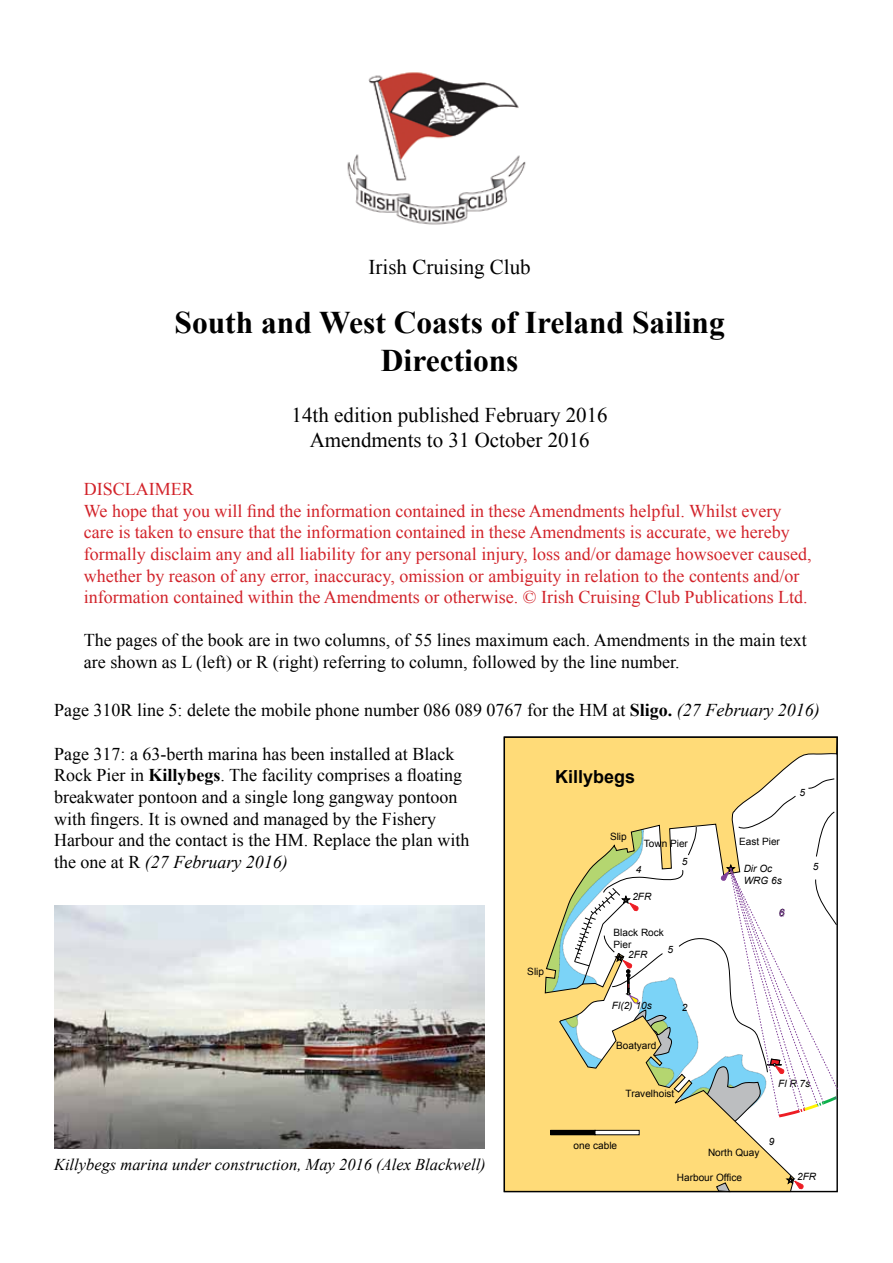
<style>
.page{position:relative;width:893px;height:1263px;background:#fff}
.page>*{position:absolute;margin:0;border:0;box-sizing:border-box;transform-origin:0 0}
.t1{font:700 31.5px/37.8px "Times New Roman";color:#000;text-align:center}
.t2{font:21px/25.2px "Times New Roman";color:#000;text-align:center}
.t3{font:18px/21.6px "Times New Roman";color:#000}
.t4{font:18px/21.6px "Times New Roman";color:#d2232a}
.t5{font:700 18px "Arial";color:#000}
.t6{font:italic 16.5px "Times New Roman";color:#000}
.t7{font:10.05px/12.1px "Arial";color:#000}
.t8{font:italic 10.05px/12.1px "Arial";color:#000}
.s1{font-weight:700}
.s2{font-style:italic}
</style>
<div class="page">
<img style="left:347px;top:72px;width:179px;height:153px">
<svg style="left:506px;top:738px;width:330px;height:452px"></svg>
<svg style="left:716px;top:1183px;width:14px;height:9px"></svg>
<div style="left:551px;top:1130px;width:44px;height:5px;background:#000"></div>
<svg style="left:786px;top:1175px;width:18px;height:14px"></svg>
<svg style="left:574px;top:864px;width:264px;height:285px"></svg>
<img style="left:54px;top:906px;width:431px;height:242px">
<p class="t2" style="left:369px;top:254px;width:164px">Irish Cruising Club</p>
<h1 class="t1" style="left:175px;top:303px;width:552px">South and West Coasts of Ireland Sailing<br>Directions</h1>
<p class="t2" style="left:292px;top:402px;width:318px">14th edition published February 2016<br>Amendments to 31 October 2016</p>
<p class="t4" style="left:84px;top:478px;width:729px">DISCLAIMER<br>We hope that you will find the information contained in these Amendments helpful. Whilst every care is taken to ensure that the information contained in these Amendments is accurate, we hereby formally disclaim any and all liability for any personal injury, loss and/or damage howsoever caused, whether by reason of any error, inaccuracy, omission or ambiguity in relation to the contents and/or information contained within the Amendments or otherwise. © Irish Cruising Club Publications Ltd.</p>
<p class="t3" style="left:84px;top:629px;width:724px">The pages of the book are in two columns, of 55 lines maximum each. Amendments in the main text are shown as L (left) or R (right) referring to column, followed by the line number.</p>
<p class="t3" style="left:54px;top:699px;width:767px">Page 310R line 5: delete the mobile phone number 086 089 0767 for the HM at <span class="s1">Sligo.</span> <span class="s2">(27 February 2016)</span></p>
<p class="t3" style="left:54px;top:743px;width:417px">Page 317: a 63-berth marina has been installed at Black Rock Pier in <span class="s1">Killybegs</span>. The facility comprises a floating breakwater pontoon and a single long gangway pontoon with fingers. It is owned and managed by the Fishery Harbour and the contact is the HM. Replace the plan with the one at R <span class="s2">(27 February 2016)</span></p>
<p class="t6" style="left:54px;top:1153px;width:433px">Killybegs marina under construction, May 2016 (Alex Blackwell)</p>
<p class="t5" style="left:555px;top:765px;width:81px">Killybegs</p>
<p class="t7" style="left:527px;top:965px;width:18px">Slip</p>
<p class="t7" style="left:610px;top:831px;width:18px">Slip</p>
<p class="t7" style="left:644px;top:838px;width:46px">Town Pier</p>
<p class="t8" style="left:636px;top:863px;width:7px">4</p>
<p class="t8" style="left:682px;top:856px;width:7px">5</p>
<p class="t8" style="left:632px;top:890px;width:21px">2FR</p>
<p class="t7" style="left:614px;top:927px;width:52px">Black Rock<br>Pier</p>
<p class="t8" style="left:667px;top:943px;width:7px">5</p>
<p class="t8" style="left:628px;top:949px;width:21px">2FR</p>
<p class="t8" style="left:612px;top:999px;width:41px">Fl(2) 10s</p>
<p class="t8" style="left:682px;top:1002px;width:7px">2</p>
<p class="t7" style="left:616px;top:1040px;width:42px">Boatyard</p>
<p class="t7" style="left:626px;top:1087px;width:50px">Travelhoist</p>
<p class="t8" style="left:800px;top:786px;width:7px">5</p>
<p class="t7" style="left:739px;top:836px;width:42px">East Pier</p>
<p class="t8" style="left:744px;top:863px;width:40px">Dir Oc<br>WRG 6s</p>
<p class="t8" style="left:779px;top:907px;width:7px">6</p>
<p class="t8" style="left:813px;top:861px;width:7px">5</p>
<p class="t8" style="left:778px;top:1078px;width:33px">Fl R 7s</p>
<p class="t7" style="left:574px;top:1140px;width:45px">one cable</p>
<p class="t7" style="left:708px;top:1147px;width:53px">North Quay</p>
<p class="t7" style="left:677px;top:1171px;width:67px">Harbour Office</p>
<p class="t8" style="left:769px;top:1135px;width:7px">9</p>
<p class="t8" style="left:797px;top:1171px;width:21px">2FR</p>
</div>
